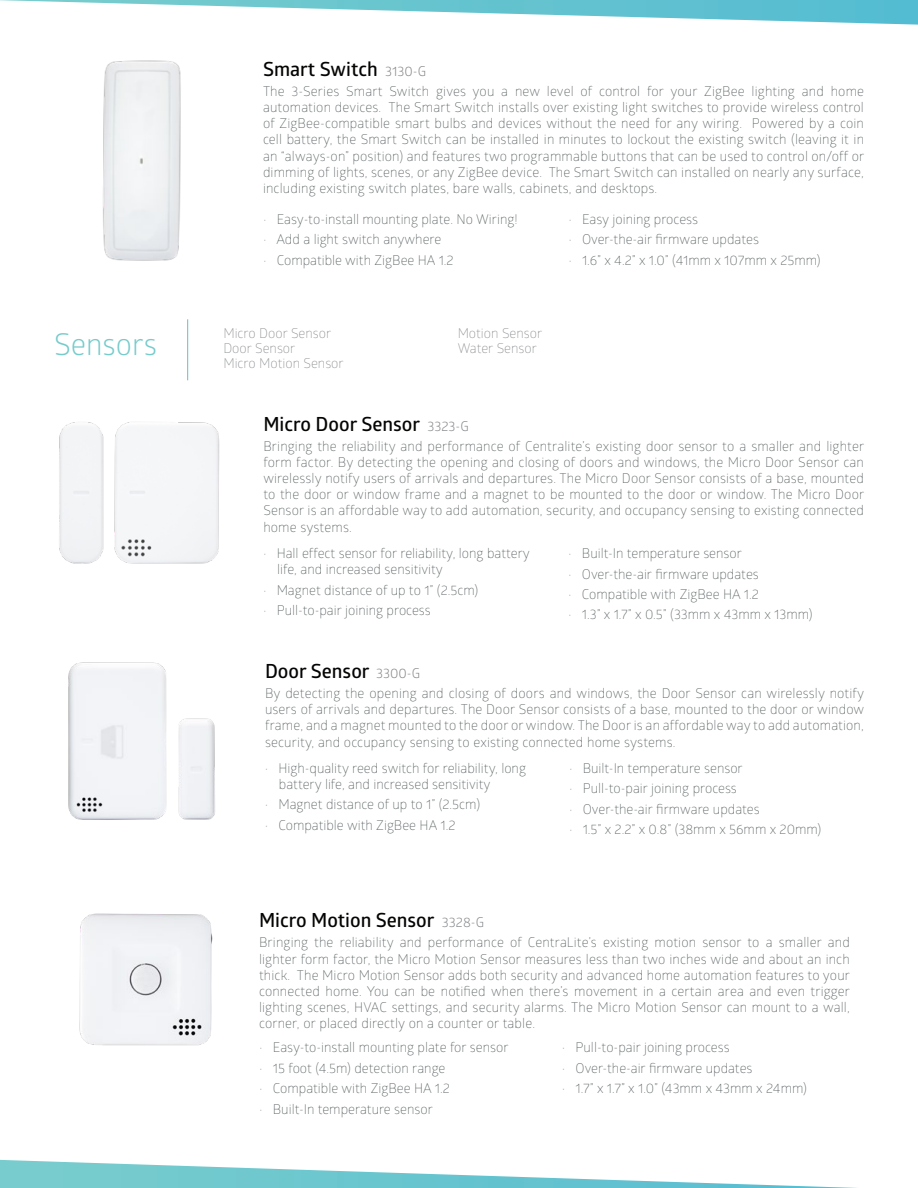
<style>
.page{position:relative;width:918px;height:1188px;background:#fff}
.page>*{position:absolute;margin:0;border:0;box-sizing:border-box;transform-origin:0 0}
.Section_Title{font:30px "Glober";color:#76cbcb}
.Product_Title{font:600 19.5px "Glober";color:#040503}
.Body{font:300 13.5px/16.2px "Glober";letter-spacing:.01em;color:#495152;text-align:justify}
.Product_Title-2{font:300 13.5px/16.2px "Glober";color:#495152}
.Product_Title-3{font:300 13.5px "Glober";color:#808285}
.s1{font-weight:400;font-size:13.5px;color:#808285}
</style>
<div class="page">
<svg style="left:0;top:1160px;width:857px;height:28px"></svg>
<svg style="left:0;top:0;width:918px;height:25px"></svg>
<img style="left:103px;top:60px;width:78px;height:201px">
<img style="left:59px;top:422px;width:161px;height:142px">
<img style="left:68px;top:662px;width:147px;height:158px">
<hr style="left:187px;top:319px;width:1px;height:61px;background:#76cbcb">
<img style="left:79px;top:913px;width:134px;height:133px">
<p class="Section_Title" style="left:54px;top:323px;width:104px">Sensors</p>
<p class="Product_Title" style="left:263px;top:55px;width:165px">Smart Switch <span class="s1">3130-G</span></p>
<p class="Body" style="left:263px;top:82px;width:603px">The 3-Series Smart Switch gives you a new level of control for your ZigBee lighting and home automation devices. The Smart Switch installs over existing light switches to provide wireless control of ZigBee-compatible smart bulbs and devices without the need for any wiring. Powered by a coin cell battery, the Smart Switch can be installed in minutes to lockout the existing switch (leaving it in an “always-on” position) and features two programmable buttons that can be used to control on/off or dimming of lights, scenes, or any ZigBee device. The Smart Switch can installed on nearly any surface, including existing switch plates, bare walls, cabinets, and desktops.</p>
<p class="Product_Title-2" style="left:263px;top:210px;width:256px">· Easy-to-install mounting plate. No Wiring!</p>
<p class="Product_Title-2" style="left:263px;top:231px;width:179px">· Add a light switch anywhere</p>
<p class="Product_Title-2" style="left:263px;top:251px;width:192px">· Compatible with ZigBee HA 1.2</p>
<p class="Product_Title-2" style="left:569px;top:210px;width:131px">· Easy joining process</p>
<p class="Product_Title-2" style="left:569px;top:231px;width:192px">· Over-the-air firmware updates</p>
<p class="Product_Title-2" style="left:569px;top:251px;width:253px">· 1.6” x 4.2” x 1.0” (41mm x 107mm x 25mm)</p>
<p class="Product_Title-3" style="left:223px;top:323px;width:109px">Micro Door Sensor</p>
<p class="Product_Title-3" style="left:223px;top:339px;width:74px">Door Sensor</p>
<p class="Product_Title-3" style="left:223px;top:354px;width:122px">Micro Motion Sensor</p>
<p class="Product_Title-3" style="left:458px;top:323px;width:86px">Motion Sensor</p>
<p class="Product_Title-3" style="left:458px;top:339px;width:81px">Water Sensor</p>
<p class="Product_Title" style="left:263px;top:410px;width:207px">Micro Door Sensor <span class="s1">3323-G</span></p>
<p class="Body" style="left:263px;top:437px;width:602px">Bringing the reliability and performance of Centralite’s existing door sensor to a smaller and lighter form factor. By detecting the opening and closing of doors and windows, the Micro Door Sensor can wirelessly notify users of arrivals and departures. The Micro Door Sensor consists of a base, mounted to the door or window frame and a magnet to be mounted to the door or window. The Micro Door Sensor is an affordable way to add automation, security, and occupancy sensing to existing connected home systems.</p>
<p class="Product_Title-2" style="left:277px;top:545px;width:254px;text-indent:-14px">· Hall effect sensor for reliability, long battery life, and increased sensitivity</p>
<p class="Product_Title-2" style="left:263px;top:581px;width:217px">· Magnet distance of up to 1” (2.5cm)</p>
<p class="Product_Title-2" style="left:263px;top:602px;width:169px">· Pull-to-pair joining process</p>
<p class="Product_Title-2" style="left:569px;top:545px;width:175px">· Built-In temperature sensor</p>
<p class="Product_Title-2" style="left:569px;top:565px;width:192px">· Over-the-air firmware updates</p>
<p class="Product_Title-2" style="left:569px;top:585px;width:192px">· Compatible with ZigBee HA 1.2</p>
<p class="Product_Title-2" style="left:569px;top:606px;width:246px">· 1.3” x 1.7” x 0.5” (33mm x 43mm x 13mm)</p>
<p class="Product_Title" style="left:265px;top:658px;width:157px">Door Sensor <span class="s1">3300-G</span></p>
<p class="Body" style="left:265px;top:685px;width:601px">By detecting the opening and closing of doors and windows, the Door Sensor can wirelessly notify users of arrivals and departures. The Door Sensor consists of a base, mounted to the door or window frame, and a magnet mounted to the door or window. The Door is an affordable way to add automation, security, and occupancy sensing to existing connected home systems.</p>
<p class="Product_Title-2" style="left:279px;top:759px;width:249px;text-indent:-14px">· High-quality reed switch for reliability, long battery life, and increased sensitivity</p>
<p class="Product_Title-2" style="left:265px;top:796px;width:217px">· Magnet distance of up to 1” (2.5cm)</p>
<p class="Product_Title-2" style="left:265px;top:816px;width:192px">· Compatible with ZigBee HA 1.2</p>
<p class="Product_Title-2" style="left:569px;top:759px;width:175px">· Built-In temperature sensor</p>
<p class="Product_Title-2" style="left:569px;top:780px;width:169px">· Pull-to-pair joining process</p>
<p class="Product_Title-2" style="left:569px;top:800px;width:192px">· Over-the-air firmware updates</p>
<p class="Product_Title-2" style="left:569px;top:821px;width:253px">· 1.5” x 2.2” x 0.8” (38mm x 56mm x 20mm)</p>
<p class="Product_Title" style="left:259px;top:907px;width:227px">Micro Motion Sensor <span class="s1">3328-G</span></p>
<p class="Body" style="left:259px;top:934px;width:593px">Bringing the reliability and performance of CentraLite’s existing motion sensor to a smaller and lighter form factor, the Micro Motion Sensor measures less than two inches wide and about an inch thick. The Micro Motion Sensor adds both security and advanced home automation features to your connected home. You can be notified when there’s movement in a certain area and even trigger lighting scenes, HVAC settings, and security alarms. The Micro Motion Sensor can mount to a wall, corner, or placed directly on a counter or table.</p>
<p class="Product_Title-2" style="left:260px;top:1039px;width:251px">· Easy-to-install mounting plate for sensor</p>
<p class="Product_Title-2" style="left:260px;top:1059px;width:187px">· 15 foot (4.5m) detection range</p>
<p class="Product_Title-2" style="left:260px;top:1080px;width:192px">· Compatible with ZigBee HA 1.2</p>
<p class="Product_Title-2" style="left:260px;top:1100px;width:175px">· Built-In temperature sensor</p>
<p class="Product_Title-2" style="left:562px;top:1039px;width:169px">· Pull-to-pair joining process</p>
<p class="Product_Title-2" style="left:562px;top:1059px;width:192px">· Over-the-air firmware updates</p>
<p class="Product_Title-2" style="left:562px;top:1080px;width:246px">· 1.7” x 1.7” x 1.0” (43mm x 43mm x 24mm)</p>
</div>
